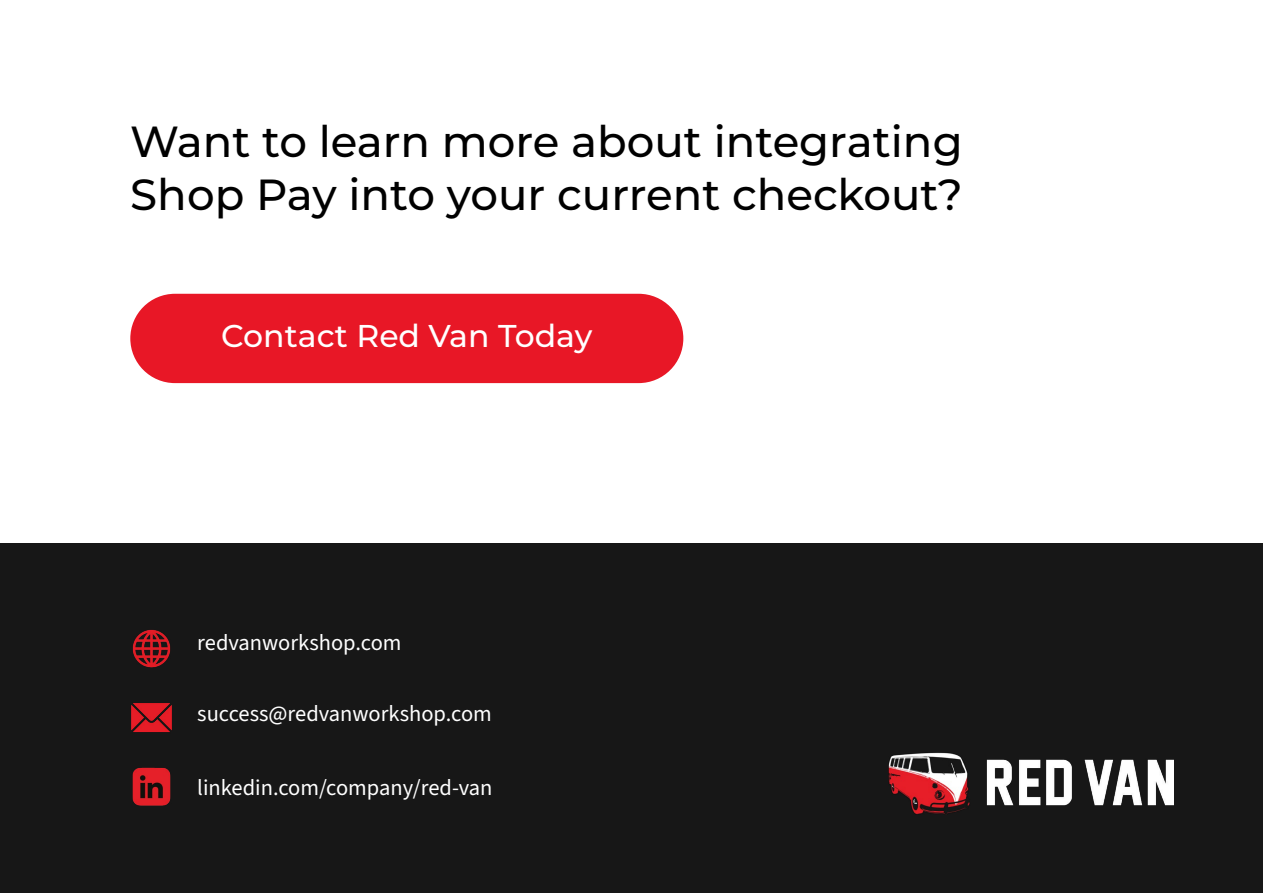
<style>
.page{position:relative;width:1263px;height:893px;background:#fff}
.page>*{position:absolute;margin:0;border:0;box-sizing:border-box;transform-origin:0 0}
.t1{font:500 43.5px/52.2px "Montserrat";color:#000}
.t2{font:500 31.5px "Montserrat";color:#fff}
.t3{font:22.5px "Source Sans 3";color:#fff}
</style>
<div class="page">
<div style="left:0;top:543px;width:1263px;height:350px;background:#171717"></div>
<div style="left:130px;top:294px;width:553px;height:89px;background:#e81726;border-radius:45px"></div>
<img style="left:132px;top:629px;width:39px;height:39px">
<img style="left:131px;top:703px;width:41px;height:30px">
<img style="left:132px;top:767px;width:39px;height:39px">
<img style="left:888px;top:753px;width:286px;height:61px">
<h1 class="t1" style="left:130px;top:114px;width:834px">Want to learn more about integrating<br>Shop Pay into your current checkout?</h1>
<h2 class="t2" style="left:221px;top:314px;width:373px">Contact Red Van Today</h2>
<p class="t3" style="left:197px;top:628px;width:206px">redvanworkshop.com</p>
<p class="t3" style="left:197px;top:699px;width:296px">success@redvanworkshop.com</p>
<p class="t3" style="left:197px;top:774px;width:297px">linkedin.com/company/red-van</p>
</div>
